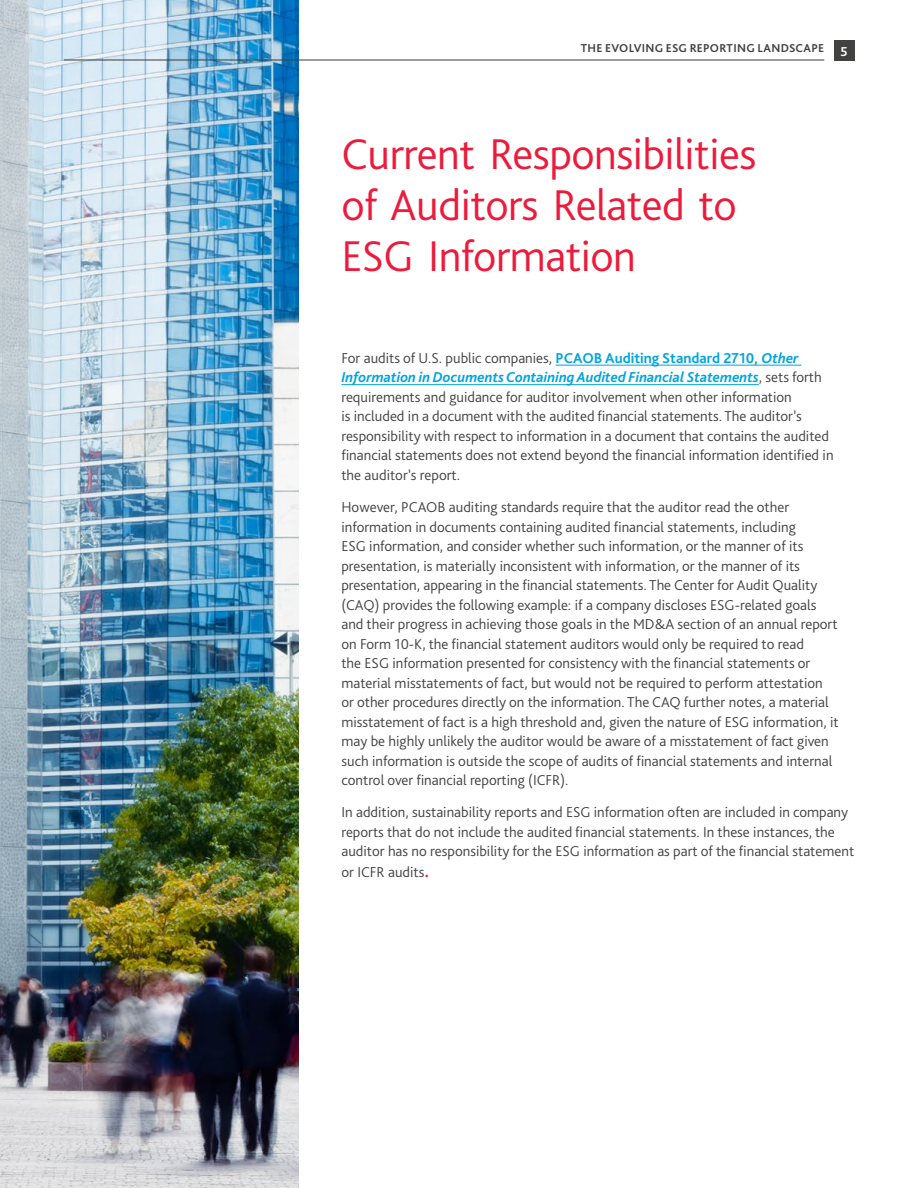
<style>
.page{position:relative;width:918px;height:1188px;background:#fff}
.page>*{position:absolute;margin:0;border:0;box-sizing:border-box;transform-origin:0 0}
.t1{font:300 45px/51px "Bliss Pro";letter-spacing:-.01em;color:#ed1a3b}
.t2{font:300 15px/19.5px "Bliss Pro";color:#424241}
.t3{font:700 13.5px "Bliss Pro";color:#fff}
.t4{font:700 12px "Bliss Pro";letter-spacing:.025em;color:#424241}
.s1{font-weight:700;color:#00a4df}
.s2{font-weight:700;font-style:italic;color:#00a4df}
.s3{font-weight:700;font-size:18px;color:#ed1a3b}
</style>
<div class="page">
<img style="left:0;top:0;width:299px;height:1188px">
<div style="left:834px;top:40px;width:20px;height:21px;background:#424241"></div>
<hr style="left:64px;top:59px;width:760px;height:2px;background:#424241">
<hr style="left:556px;top:365px;width:245px;height:1px;background:#00a4df">
<hr style="left:341px;top:384px;width:418px;height:1px;background:#00a4df">
<p class="t4" style="left:581px;top:40px;width:245px">THE EVOLVING ESG REPORTING LANDSCAPE</p>
<p class="t3" style="left:841px;top:43px;width:9px">5</p>
<h1 class="t1" style="left:341px;top:127px;width:416px">Current Responsibilities of Auditors Related to<br>ESG Information</h1>
<p class="t2" style="left:341px;top:348px;width:494px">For audits of U.S. public companies, <span class="s1">PCAOB Auditing Standard 2710,</span> <span class="s2">Other Information in Documents Containing Audited Financial Statements</span>, sets forth requirements and guidance for auditor involvement when other information<br>is included in a document with the audited financial statements. The auditor’s responsibility with respect to information in a document that contains the audited financial statements does not extend beyond the financial information identified in the auditor’s report.</p>
<p class="t2" style="left:341px;top:497px;width:499px">However, PCAOB auditing standards require that the auditor read the other information in documents containing audited financial statements, including<br>ESG information, and consider whether such information, or the manner of its presentation, is materially inconsistent with information, or the manner of its presentation, appearing in the financial statements. The Center for Audit Quality (CAQ) provides the following example: if a company discloses ESG-related goals and their progress in achieving those goals in the MD&amp;A section of an annual report on Form 10-K, the financial statement auditors would only be required to read<br>the ESG information presented for consistency with the financial statements or material misstatements of fact, but would not be required to perform attestation or other procedures directly on the information. The CAQ further notes, a material misstatement of fact is a high threshold and, given the nature of ESG information, it may be highly unlikely the auditor would be aware of a misstatement of fact given such information is outside the scope of audits of financial statements and internal control over financial reporting (ICFR).</p>
<p class="t2" style="left:341px;top:802px;width:514px">In addition, sustainability reports and ESG information often are included in company reports that do not include the audited financial statements. In these instances, the auditor has no responsibility for the ESG information as part of the financial statement</p>
<p class="t2" style="left:341px;top:862px;width:89px">or ICFR audits<span class="s3">.</span></p>
</div>
